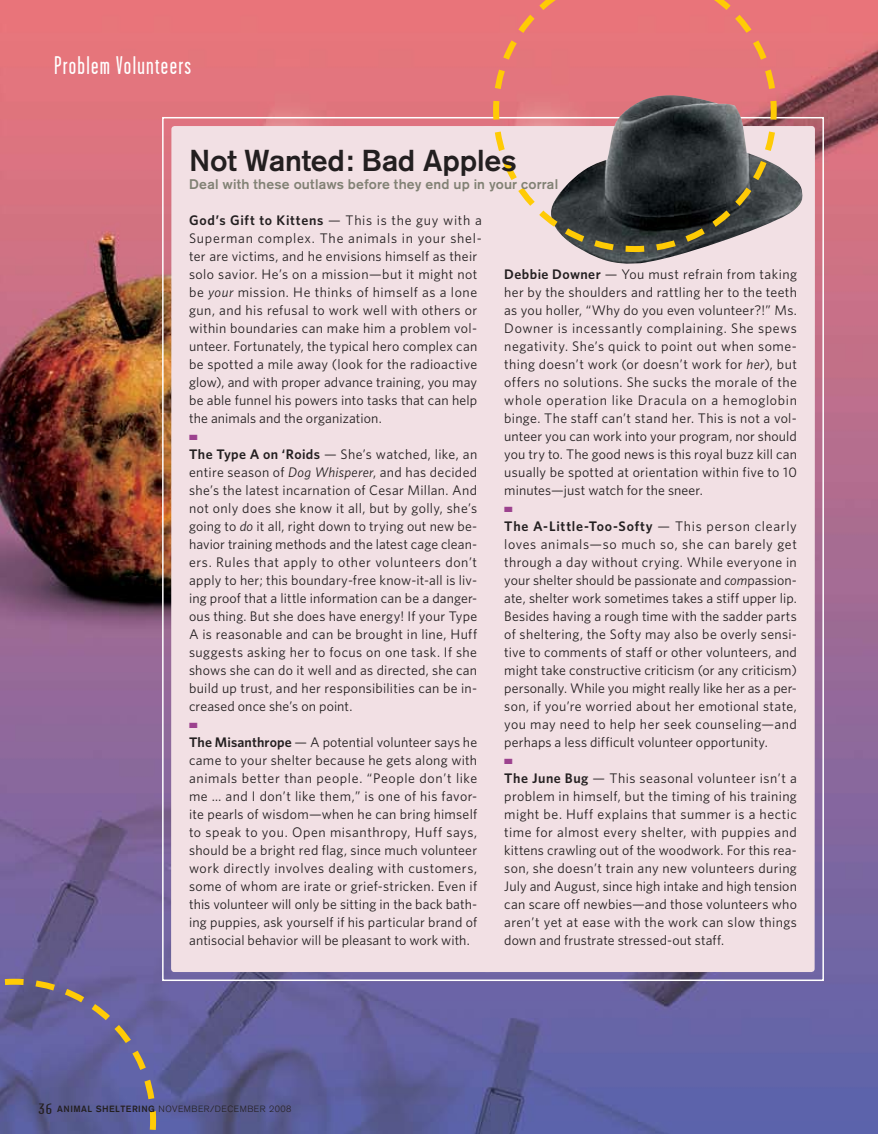
<style>
.page{position:relative;width:878px;height:1134px;background:#fff}
.page>*{position:absolute;margin:0;border:0;box-sizing:border-box;transform-origin:0 0}
.t1{font:500 30px "Akzidenz Grotesk BE";letter-spacing:-.01em;color:#231f20}
.t2{font:25.5px "Garage Gothic";letter-spacing:.05em;color:#fff}
.t3{font:13.8px/18px "Whitney";letter-spacing:.015em;color:#231f20;text-align:justify}
.t4{font:500 13.8px "Akzidenz Grotesk BE";letter-spacing:.015em;color:#818174}
.t5{font:300 9px "Akzidenz Grotesk BE";letter-spacing:.05em;color:#231f20}
.t6{font:500 9px "Akzidenz Grotesk BE";color:#231f20}
.t7{font:7.5px "Zapf Dingbats";color:#9c428e;scale:1.5 1}
.s1{font-weight:600}
.s2{font-style:italic}
.s3{font-family:"Garage Gothic";font-weight:400;font-size:15px}
.s4{font-weight:500}
</style>
<div class="page">
<img style="left:0;top:0;width:877px;height:1134px">
<div style="left:482px;top:126px;width:333px;height:846px;background:#f2e0e4;border-radius:3px"></div>
<div style="left:171px;top:126px;width:322px;height:846px;background:#f2e0e4;border-radius:3px"></div>
<img style="left:592px;top:95px;width:211px;height:169px">
<svg style="left:490px;top:0;width:289px;height:255px"></svg>
<svg style="left:0;top:976px;width:159px;height:158px;background:#656294"></svg>
<h2 class="t2" style="left:54px;top:52px;width:139px">Problem Volunteers</h2>
<h1 class="t1" style="left:189px;top:142px;width:329px">Not Wanted: Bad Apples</h1>
<p class="t4" style="left:189px;top:176px;width:370px">Deal with these outlaws before they end up in your corral</p>
<p class="t3" style="left:189px;top:211px;width:294px;text-align:left"><span class="s1">God’s Gift to Kittens</span> — This is the guy with a Superman complex. The animals in your shel&shy;ter are victims, and he envisions himself as their solo savior. He’s on a mission—but it might not be <span class="s2">your</span> mission. He thinks of himself as a lone gun, and his refusal to work well with others or within boundaries can make him a problem vol&shy;unteer. Fortunately, the typical hero complex can be spotted a mile away (look for the radioactive glow), and with proper advance training, you may be able funnel his powers into tasks that can help the animals and the organization.</p>
<p class="t7" style="left:189px;top:433px;width:7px">■</p>
<p class="t3" style="left:189px;top:445px;width:290px"><span class="s1">The Type A on ‘Roids</span> — She’s watched, like, an entire season of <span class="s2">Dog Whisperer</span>, and has decided she’s the latest incarnation of Cesar Millan. And not only does she know it all, but by golly, she’s going to <span class="s2">do</span> it all, right down to trying out new be&shy;havior training methods and the latest cage clean&shy;ers. Rules that apply to other volunteers don’t apply to her; this boundary-free know-it-all is liv&shy;ing proof that a little information can be a danger&shy;ous thing. But she does have energy! If your Type A is reasonable and can be brought in line, Huff suggests asking her to focus on one task. If she shows she can do it well and as directed, she can build up trust, and her responsibilities can be in&shy;creased once she’s on point.</p>
<p class="t7" style="left:189px;top:721px;width:7px">■</p>
<p class="t3" style="left:189px;top:733px;width:290px"><span class="s1">The Misanthrope</span> — A potential volunteer says he came to your shelter because he gets along with animals better than people. “People don’t like me … and I don’t like them,” is one of his favor&shy;ite pearls of wisdom—when he can bring himself to speak to you. Open misanthropy, Huff says, should be a bright red flag, since much volunteer work directly involves dealing with customers, some of whom are irate or grief-stricken. Even if this volunteer will only be sitting in the back bath&shy;ing puppies, ask yourself if his particular brand of antisocial behavior will be pleasant to work with.</p>
<p class="t3" style="left:504px;top:265px;width:294px"><span class="s1">Debbie Downer</span> — You must refrain from taking her by the shoulders and rattling her to the teeth as you holler, “Why do you even volunteer?!” Ms.<br>Downer is incessantly complaining. She spews negativity. She’s quick to point out when some&shy;thing doesn’t work (or doesn’t work for <span class="s2">her</span>), but offers no solutions. She sucks the morale of the whole operation like Dracula on a hemoglobin binge. The staff can’t stand her. This is not a vol&shy;unteer you can work into your program, nor should you try to. The good news is this royal buzz kill can usually be spotted at orientation within five to 10 minutes—just watch for the sneer.</p>
<p class="t7" style="left:504px;top:505px;width:7px">■</p>
<p class="t3" style="left:504px;top:517px;width:294px"><span class="s1">The A-Little-Too-Softy</span> — This person clearly loves animals—so much so, she can barely get through a day without crying. While everyone in your shelter should be passionate and <span class="s2">com</span>passion&shy;ate, shelter work sometimes takes a stiff upper lip.<br>Besides having a rough time with the sadder parts of sheltering, the Softy may also be overly sensi&shy;tive to comments of staff or other volunteers, and might take constructive criticism (or any criticism) personally. While you might really like her as a per&shy;son, if you’re worried about her emotional state, you may need to help her seek counseling—and perhaps a less difficult volunteer opportunity.</p>
<p class="t7" style="left:504px;top:757px;width:7px">■</p>
<p class="t3" style="left:504px;top:769px;width:294px"><span class="s1">The June Bug</span> — This seasonal volunteer isn’t a problem in himself, but the timing of his training might be. Huff explains that summer is a hectic time for almost every shelter, with puppies and kittens crawling out of the woodwork. For this rea&shy;son, she doesn’t train any new volunteers during July and August, since high intake and high tension can scare off newbies—and those volunteers who aren’t yet at ease with the work can slow things down and frustrate stressed-out staff.</p>
<p class="t6" style="left:39px;top:1104px;width:42px"><span class="s3">36</span> Animal</p>
<p class="t5" style="left:96px;top:1104px;width:197px"><span class="s4">Sheltering</span> NOVEMBER/DECEMBER 2008</p>
</div>
